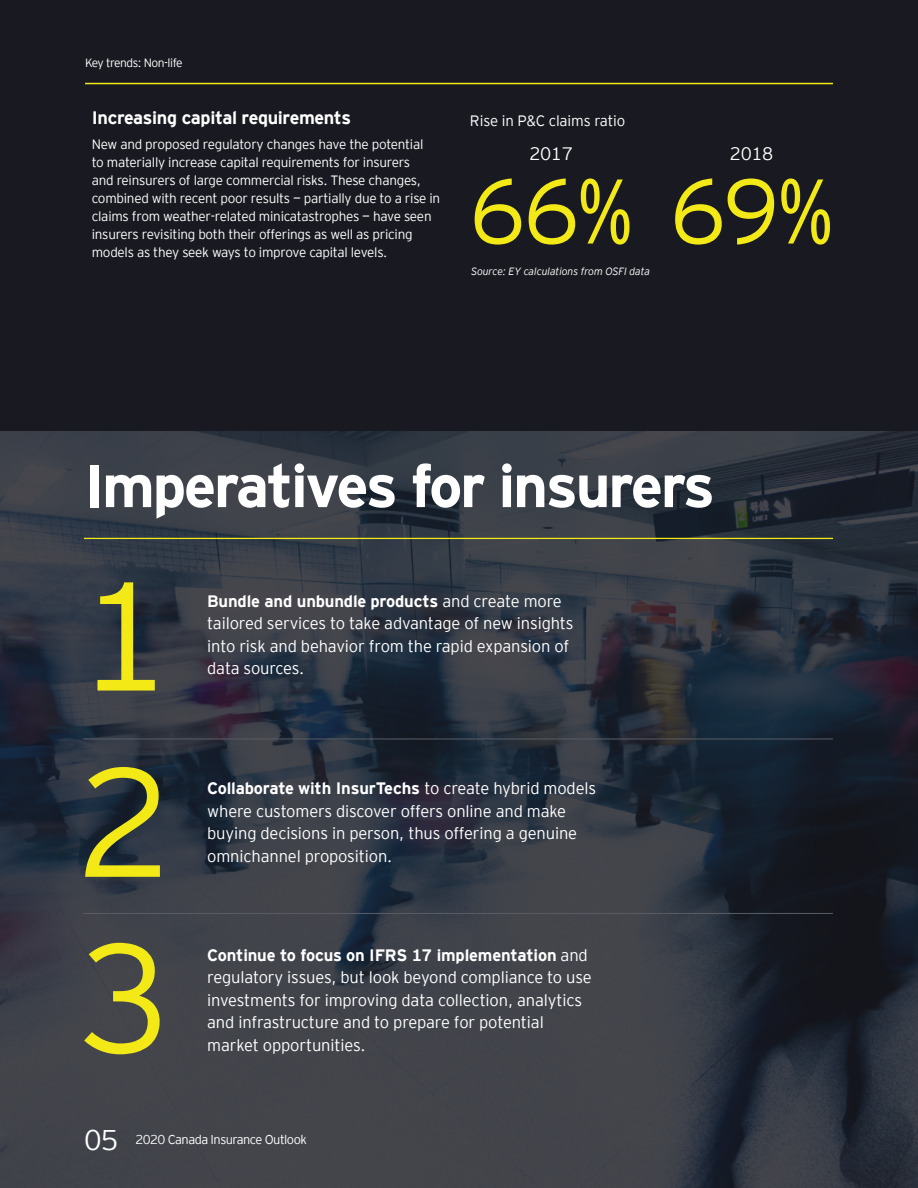
<style>
.page{position:relative;width:918px;height:1188px;background:#191a21}
.page>*{position:absolute;margin:0;border:0;box-sizing:border-box;transform-origin:0 0}
.t1{font:300 154.5px/181.1px "EY Interstate";color:#f3e916;text-align:justify}
.t2{font:300 91.5px "EY Interstate";color:#f3e916}
.t3{font:700 60.15px "EY Interstate";letter-spacing:-.04em;color:#fff}
.t4{font:300 28.5px "EY Interstate";color:#fff}
.t5{font:700 18px "EY Interstate";letter-spacing:-.02em;color:#fff}
.t6{font:300 18px "EY Interstate";letter-spacing:-.02em;color:#fff}
.t7{font:300 16.5px/22.5px "EY Interstate";letter-spacing:-.01em;color:#fff}
.t8{font:300 15px "EY Interstate";letter-spacing:-.01em;color:#fff}
.t9{font:300 13.5px/18px "EY Interstate";letter-spacing:-.02em;color:#fff}
.t10{font:300 12.75px "EY Interstate";letter-spacing:-.04em;color:#fff}
.t11{font:300 12px "EY Interstate";letter-spacing:-.04em;color:#fff}
.t12{font:italic 300 10.5px "EY Interstate";letter-spacing:-.01em;color:#fff}
.s1{font-weight:700}
</style>
<div class="page">
<img style="left:0;top:432px;width:918px;height:756px">
<hr style="left:85px;top:83px;width:748px;height:1px;background:#f3e916">
<hr style="left:84px;top:538px;width:749px;height:1px;background:#f3e916">
<hr style="left:83px;top:739px;width:750px;height:1px;background:#5b5d65">
<hr style="left:83px;top:913px;width:750px;height:1px;background:#5b5d65">
<p class="t11" style="left:85px;top:55px;width:99px">Key trends: Non-life</p>
<p class="t5" style="left:92px;top:105px;width:261px">Increasing capital requirements</p>
<p class="t9" style="left:92px;top:135px;width:350px">New and proposed regulatory changes have the potential<br>to materially increase capital requirements for insurers<br>and reinsurers of large commercial risks. These changes, combined with recent poor results — partially due to a rise in claims from weather-related minicatastrophes — have seen insurers revisiting both their offerings as well as pricing models as they seek ways to improve capital levels.</p>
<p class="t8" style="left:470px;top:110px;width:157px">Rise in P&amp;C claims ratio</p>
<p class="t6" style="left:529px;top:141px;width:45px">2017</p>
<h2 class="t2" style="left:469px;top:146px;width:367px">66% 69%</h2>
<p class="t6" style="left:730px;top:141px;width:45px">2018</p>
<p class="t12" style="left:471px;top:264px;width:181px">Source: EY calculations from OSFI data</p>
<h3 class="t3" style="left:84px;top:442px;width:633px">Imperatives for insurers</h3>
<h1 class="t1" style="left:77px;top:536px;width:98px">1<br>2<br>3</h1>
<p class="t7" style="left:207px;top:589px;width:368px"><span class="s1">Bundle and unbundle products</span> and create more tailored services to take advantage of new insights into risk and behavior from the rapid expansion of data sources.</p>
<p class="t7" style="left:207px;top:776px;width:390px"><span class="s1">Collaborate with InsurTechs</span> to create hybrid models where customers discover offers online and make buying decisions in person, thus offering a genuine omnichannel proposition.</p>
<p class="t7" style="left:207px;top:943px;width:386px"><span class="s1">Continue to focus on IFRS 17 implementation</span> and regulatory issues, but look beyond compliance to use investments for improving data collection, analytics and infrastructure and to prepare for potential market opportunities.</p>
<h3 class="t4" style="left:84px;top:1120px;width:36px">05</h3>
<p class="t10" style="left:135px;top:1130px;width:173px">2020 Canada Insurance Outlook</p>
</div>
